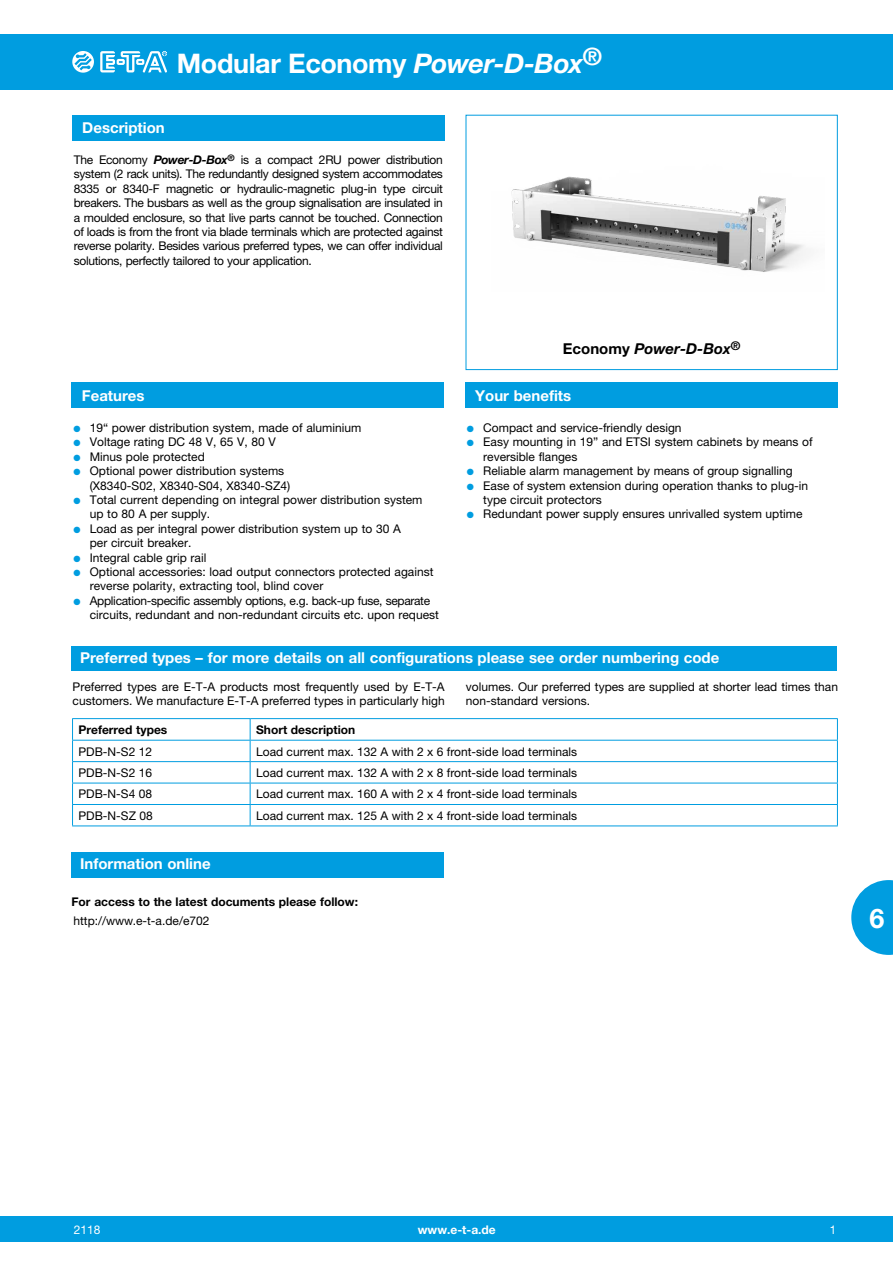
<style>
.page{position:relative;width:893px;height:1263px;background:#fff}
.page>*{position:absolute;margin:0;border:0;box-sizing:border-box;transform-origin:0 0}
.t1{font:700 27px "Helvetica Neue LT";letter-spacing:-.015em;color:#fff}
.t2{font:700 15px "Helvetica Neue LT";color:#fff}
.t3{font:italic 700 15px "Helvetica Neue LT";color:#000}
.t4{font:12px/14.4px "Helvetica Neue LT";color:#000}
.t5{font:700 12px "Helvetica Neue LT";color:#000}
.t6{font:700 12px "Helvetica Neue LT";color:#fff}
.t7{font:12px "Helvetica Neue LT";color:#fff}
.t8{font:12px "Helvetica Neue LT";color:#fff;scale:.95 1}
.s1{font-style:italic}
.s2{font-weight:700;font-style:italic}
.s3{font-style:normal}
.s4{color:#009de0}
</style>
<div class="page">
<div style="left:0;top:1216px;width:893px;height:26px;background:#009de0"></div>
<div style="left:0;top:34px;width:893px;height:55px;background:#009de0"></div>
<svg style="left:72px;top:51px;width:22px;height:22px"></svg>
<svg style="left:100px;top:51px;width:67px;height:21px"></svg>
<svg style="left:851px;top:880px;width:42px;height:75px"></svg>
<div style="left:466px;top:115px;width:372px;height:255px;border:1px solid #009de0"></div>
<div style="left:72px;top:115px;width:372px;height:25px;background:#009de0"></div>
<div style="left:72px;top:383px;width:372px;height:25px;background:#009de0"></div>
<div style="left:465px;top:383px;width:372px;height:25px;background:#009de0"></div>
<div style="left:72px;top:646px;width:765px;height:25px;background:#009de0"></div>
<hr style="left:72px;top:718px;width:178px;height:1px;background:#009de0">
<hr style="left:250px;top:718px;width:588px;height:1px;background:#009de0">
<hr style="left:72px;top:740px;width:178px;height:1px;background:#009de0">
<hr style="left:250px;top:740px;width:588px;height:1px;background:#009de0">
<hr style="left:72px;top:761px;width:178px;height:1px;background:#009de0">
<hr style="left:250px;top:761px;width:588px;height:1px;background:#009de0">
<hr style="left:72px;top:783px;width:178px;height:1px;background:#009de0">
<hr style="left:250px;top:783px;width:588px;height:1px;background:#009de0">
<hr style="left:72px;top:804px;width:178px;height:1px;background:#009de0">
<svg style="left:72px;top:719px;width:1px;height:106px"></svg>
<hr style="left:250px;top:804px;width:588px;height:1px;background:#009de0">
<svg style="left:250px;top:719px;width:1px;height:106px"></svg>
<svg style="left:837px;top:719px;width:1px;height:106px"></svg>
<hr style="left:72px;top:825px;width:178px;height:1px;background:#009de0">
<hr style="left:250px;top:825px;width:588px;height:1px;background:#009de0">
<div style="left:72px;top:852px;width:372px;height:25px;background:#009de0"></div>
<img style="left:511px;top:176px;width:296px;height:96px">
<h1 class="t1" style="left:177px;top:46px;width:427px">Modular Economy <span class="s1">Power-D-Box</span><sup>®</sup></h1>
<p class="t2" style="left:82px;top:119px;width:84px">Description</p>
<p class="t4" style="left:74px;top:152px;width:371px;text-align:justify">The Economy <span class="s2">Power-D-Box</span><sup>®</sup> is a compact 2RU power distribution system (2 rack units). The redundantly designed system accommodates 8335 or 8340-F magnetic or hydraulic-magnetic plug-in type circuit breakers. The busbars as well as the group signalisation are insulated in a moulded enclosure, so that live parts cannot be touched. Connection of loads is from the front via blade terminals which are protected against reverse polarity. Besides various preferred types, we can offer individual solutions, perfectly tailored to your application.</p>
<p class="t3" style="left:563px;top:339px;width:179px"><span class="s3">Economy</span> Power-D-Box<sup>®</sup></p>
<p class="t2" style="left:82px;top:387px;width:64px">Features</p>
<p class="t2" style="left:475px;top:387px;width:97px">Your benefits</p>
<p class="t4" style="left:73px;top:420px;width:289px"><span class="s4">●</span> 19“ power distribution system, made of aluminium</p>
<p class="t4" style="left:73px;top:435px;width:204px"><span class="s4">●</span> Voltage rating DC 48 V, 65 V, 80 V</p>
<p class="t4" style="left:73px;top:449px;width:133px"><span class="s4">●</span> Minus pole protected</p>
<p class="t4" style="left:90px;top:463px;width:202px;text-indent:-17px"><span class="s4">●</span> Optional power distribution systems (X8340-S02, X8340-S04, X8340-SZ4)</p>
<p class="t4" style="left:90px;top:492px;width:334px;text-indent:-17px"><span class="s4">●</span> Total current depending on integral power distribution system up to 80 A per supply.</p>
<p class="t4" style="left:90px;top:521px;width:312px;text-indent:-17px"><span class="s4">●</span> Load as per integral power distribution system up to 30 A per circuit breaker.</p>
<p class="t4" style="left:73px;top:550px;width:135px"><span class="s4">●</span> Integral cable grip rail</p>
<p class="t4" style="left:90px;top:564px;width:345px;text-indent:-17px"><span class="s4">●</span> Optional accessories: load output connectors protected against reverse polarity, extracting tool, blind cover</p>
<p class="t4" style="left:90px;top:593px;width:351px;text-indent:-16px"><span class="s4">●</span> Application-specific assembly options, e.g. back-up fuse, separate circuits, redundant and non-redundant circuits etc. upon request</p>
<p class="t4" style="left:467px;top:420px;width:216px"><span class="s4">●</span> Compact and service-friendly design</p>
<p class="t4" style="left:483px;top:435px;width:331px;text-indent:-17px"><span class="s4">●</span> Easy mounting in 19” and ETSI system cabinets by means of reversible flanges</p>
<p class="t4" style="left:467px;top:463px;width:328px"><span class="s4">●</span> Reliable alarm management by means of group signalling</p>
<p class="t4" style="left:483px;top:478px;width:326px;text-indent:-17px"><span class="s4">●</span> Ease of system extension during operation thanks to plug-in type circuit protectors</p>
<p class="t4" style="left:467px;top:507px;width:337px"><span class="s4">●</span> Redundant power supply ensures unrivalled system uptime</p>
<p class="t2" style="left:80px;top:649px;width:641px">Preferred types – for more details on all configurations please see order numbering code</p>
<p class="t4" style="left:73px;top:680px;width:374px;line-height:13.5px">Preferred types are E-T-A products most frequently used by E-T-A customers. We manufacture E-T-A preferred types in particularly high</p>
<p class="t4" style="left:466px;top:680px;width:374px;line-height:13.5px">volumes. Our preferred types are supplied at shorter lead times than non-standard versions.</p>
<p class="t5" style="left:79px;top:722px;width:90px">Preferred types</p>
<p class="t5" style="left:256px;top:722px;width:101px">Short description</p>
<p class="t4" style="left:79px;top:744px;width:75px">PDB-N-S2 12</p>
<p class="t4" style="left:256px;top:744px;width:322px">Load current max. 132 A with 2 x 6 front-side load terminals</p>
<p class="t4" style="left:79px;top:765px;width:75px">PDB-N-S2 16</p>
<p class="t4" style="left:256px;top:765px;width:322px">Load current max. 132 A with 2 x 8 front-side load terminals</p>
<p class="t4" style="left:79px;top:787px;width:75px">PDB-N-S4 08</p>
<p class="t4" style="left:256px;top:787px;width:322px">Load current max. 160 A with 2 x 4 front-side load terminals</p>
<p class="t4" style="left:79px;top:808px;width:76px">PDB-N-SZ 08</p>
<p class="t4" style="left:256px;top:808px;width:322px">Load current max. 125 A with 2 x 4 front-side load terminals</p>
<p class="t2" style="left:80px;top:854px;width:132px">Information online</p>
<p class="t5" style="left:72px;top:894px;width:288px">For access to the latest documents please follow:</p>
<p class="t4" style="left:73px;top:913px;width:137px">http://www.e-t-a.de/e702</p>
<h1 class="t1" style="left:869px;top:902px;width:17px">6</h1>
<p class="t7" style="left:74px;top:1222px;width:28px">2118</p>
<p class="t6" style="left:418px;top:1222px;width:79px">www.e-t-a.de</p>
<p class="t8" style="left:830px;top:1222px;width:8px">1</p>
</div>
